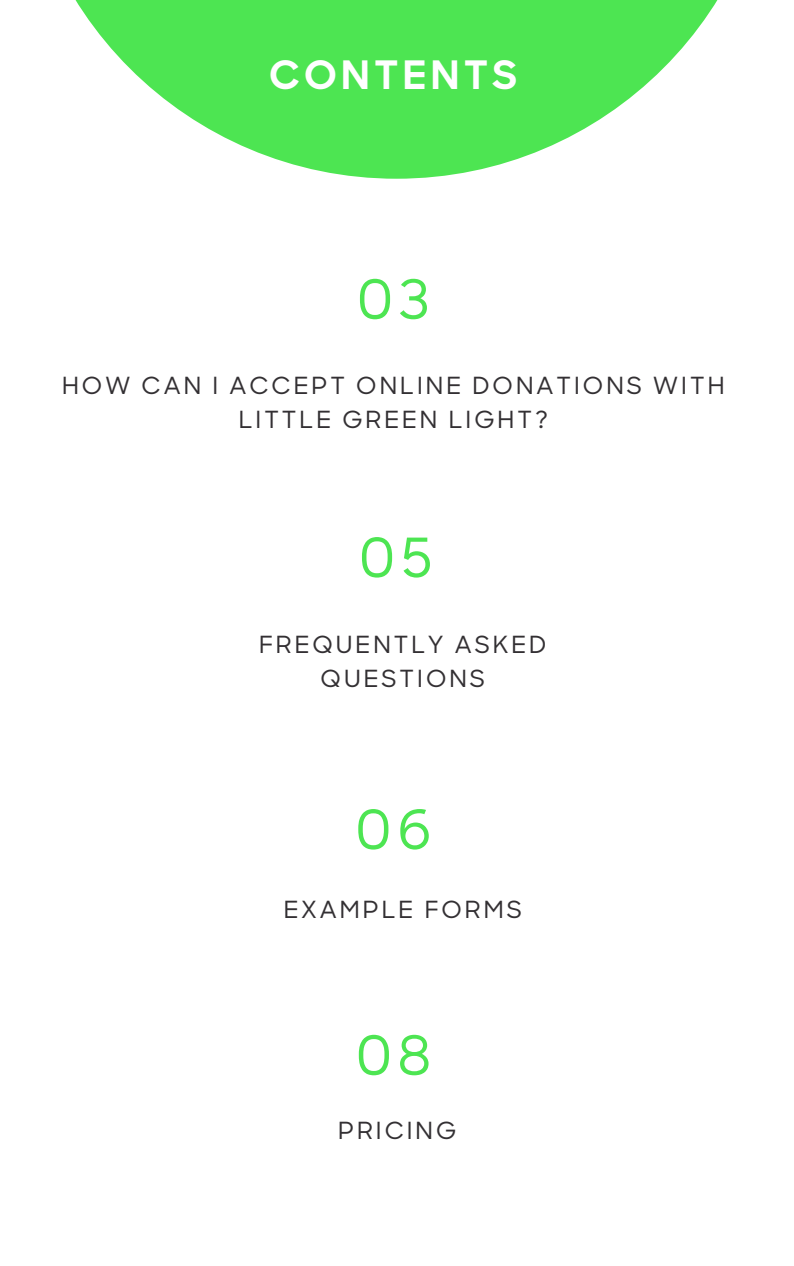
<style>
.page{position:relative;width:794px;height:1266px;background:#fff}
.page>*{position:absolute;margin:0;border:0;box-sizing:border-box;transform-origin:0 0}
.t1{font:500 54px "Sharp Sans";letter-spacing:.09em;color:#4de552}
.t2{font:700 39.83px "Sharp Sans";letter-spacing:.09em;color:#fff}
.t3{font:500 24px/33.2px "Sharp Sans";letter-spacing:.1em;color:#333033;text-align:center}
</style>
<div class="page">
<svg style="left:75px;top:0;width:643px;height:179px;fill:#4de552"></svg>
<p class="t2" style="left:269px;top:59px;width:250px">CONTENTS</p>
<p class="t1" style="left:356px;top:278px;width:75px">03</p>
<p class="t3" style="left:62px;top:372px;width:664px">HOW CAN I ACCEPT ONLINE DONATIONS WITH<br>LITTLE GREEN LIGHT?</p>
<p class="t1" style="left:358px;top:536px;width:76px">05</p>
<p class="t3" style="left:258px;top:631px;width:289px">FREQUENTLY ASKED<br>QUESTIONS</p>
<p class="t1" style="left:354px;top:808px;width:78px">06</p>
<p class="t3" style="left:283px;top:895px;width:240px">EXAMPLE FORMS</p>
<p class="t1" style="left:355px;top:1034px;width:77px">08</p>
<p class="t3" style="left:337px;top:1116px;width:120px">PRICING</p>
</div>
